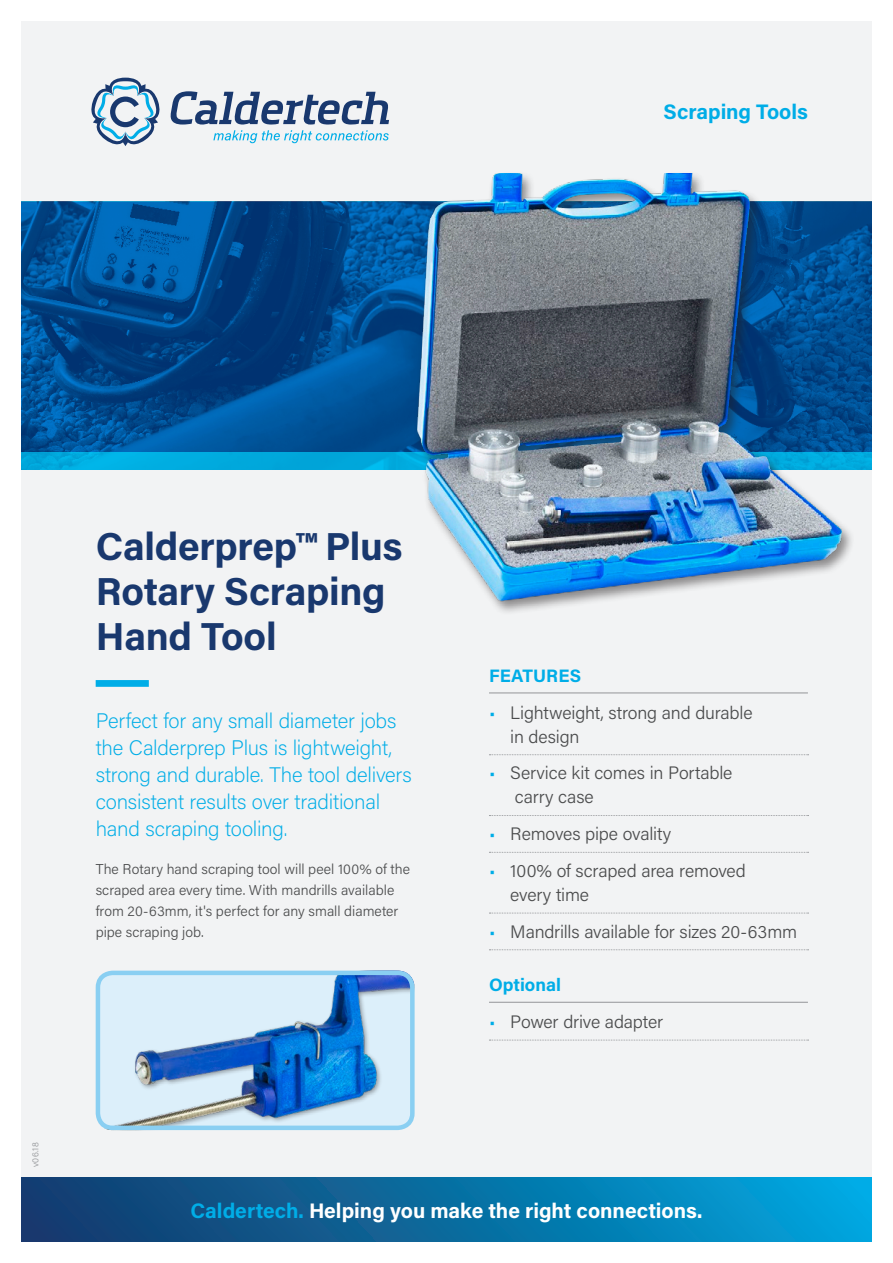
<style>
.page{position:relative;width:893px;height:1263px;background:#fff}
.page>*{position:absolute;margin:0;border:0;box-sizing:border-box;transform-origin:0 0}
.TITLES_26_30_12mm{font:700 39px/45px "Acumin Pro";letter-spacing:-.01em;color:#19386e}
.INTRO_COPY_14_18_4{font:200 21px/27px "Acumin Pro";letter-spacing:-.01em;color:#00ade7}
.t1{font:700 21px "Acumin Pro";color:#fff}
.CATEGORY_14_Auto{font:700 21px "Acumin Pro";letter-spacing:-.005em;color:#00ade7}
.BULLETS_12_16_3mm{font:300 18px/24px "Acumin Pro";letter-spacing:-.01em;color:#4b4c4d}
.SUB_TITLES_12_Auto{font:700 18px "Acumin Pro";color:#00ade7}
.BODY_9_5_14_3mm{font:300 14.25px/21px "Acumin Pro";color:#4b4c4d}
.t2{font:300 9px "Acumin Pro";color:#939598}
.s1{color:#00ade7}
</style>
<div class="page">
<div style="left:21px;top:21px;width:851px;height:1157px;background:#f2f3f4"></div>
<div style="left:21px;top:1178px;width:851px;height:64px;background:linear-gradient(to right,#153668,#00a6de)"></div>
<svg style="left:169px;top:91px;width:220px;height:52px"></svg>
<svg style="left:91px;top:78px;width:69px;height:68px"></svg>
<img style="left:21px;top:202px;width:851px;height:251px">
<div style="left:96px;top:680px;width:53px;height:7px;background:#00ade7"></div>
<hr style="left:489px;top:692px;width:319px;height:1px;background:#939598">
<svg style="left:489px;top:754px;width:319px;height:1px"></svg>
<svg style="left:489px;top:815px;width:319px;height:1px"></svg>
<svg style="left:489px;top:852px;width:319px;height:1px"></svg>
<svg style="left:489px;top:913px;width:319px;height:1px"></svg>
<svg style="left:489px;top:949px;width:319px;height:1px"></svg>
<hr style="left:489px;top:1002px;width:319px;height:1px;background:#939598">
<svg style="left:489px;top:1040px;width:319px;height:1px"></svg>
<svg style="left:21px;top:453px;width:851px;height:17px;background:#00aade"></svg>
<img style="left:405px;top:173px;width:447px;height:442px">
<img style="left:96px;top:971px;width:319px;height:159px">
<div style="left:96px;top:971px;width:319px;height:159px;border:4px solid #8acff2;border-radius:15px"></div>
<p class="CATEGORY_14_Auto" style="left:664px;top:97px;width:146px">Scraping Tools</p>
<p class="t2" style="left:29px;top:1167px;width:26px;rotate:-90deg">v06.18</p>
<p class="TITLES_26_30_12mm" style="left:96px;top:522px;width:309px">Calderprep™ Plus<br>Rotary Scraping<br>Hand Tool</p>
<p class="INTRO_COPY_14_18_4" style="left:96px;top:707px;width:318px">Perfect for any small diameter jobs the Calderprep Plus is lightweight, strong and durable. The tool delivers consistent results over traditional hand scraping tooling.</p>
<p class="BODY_9_5_14_3mm" style="left:96px;top:858px;width:316px">The Rotary hand scraping tool will peel 100% of the scraped area every time. With mandrills available from 20-63mm, it's perfect for any small diameter pipe scraping job.</p>
<p class="SUB_TITLES_12_Auto" style="left:489px;top:663px;width:94px">FEATURES</p>
<p class="BULLETS_12_16_3mm" style="left:510px;top:700px;width:244px;text-indent:-21px"><span class="s1">•</span> Lightweight, strong and durable in design</p>
<p class="BULLETS_12_16_3mm" style="left:515px;top:760px;width:219px;text-indent:-26px"><span class="s1">•</span> Service kit comes in Portable carry case</p>
<p class="BULLETS_12_16_3mm" style="left:489px;top:821px;width:184px"><span class="s1">•</span> Removes pipe ovality</p>
<p class="BULLETS_12_16_3mm" style="left:510px;top:858px;width:237px;text-indent:-21px"><span class="s1">•</span> 100% of scraped area removed every time</p>
<p class="BULLETS_12_16_3mm" style="left:489px;top:919px;width:310px"><span class="s1">•</span> Mandrills available for sizes 20-63mm</p>
<p class="SUB_TITLES_12_Auto" style="left:489px;top:972px;width:73px">Optional</p>
<p class="BULLETS_12_16_3mm" style="left:489px;top:1009px;width:176px"><span class="s1">•</span> Power drive adapter</p>
<p class="t1" style="left:190px;top:1195px;width:513px"><span class="s1">Caldertech.</span> Helping you make the right connections.</p>
</div>
